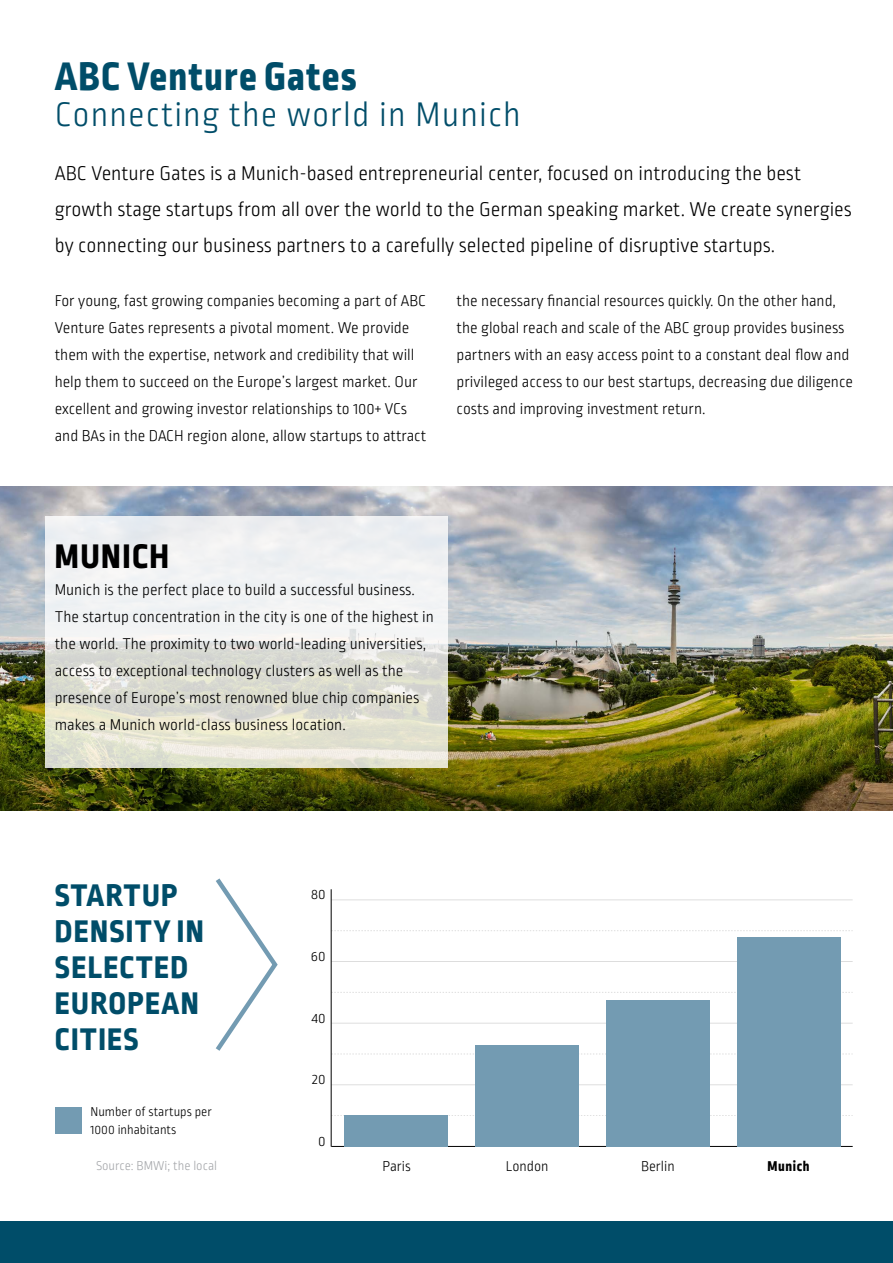
<style>
.page{position:relative;width:893px;height:1263px;background:#fff}
.page>*{position:absolute;margin:0;border:0;box-sizing:border-box;transform-origin:0 0}
.t1{font:800 42px "Ropa Sans Pro";letter-spacing:.03em;color:#004d69}
.t2{font:300 36px "Ropa Sans Pro";letter-spacing:.03em;color:#004d69}
.t3{font:800 36px "Ropa Sans Pro";letter-spacing:.04em;color:#000}
.t4{font:800 33px/36px "Ropa Sans Pro";letter-spacing:.04em;color:#004d69}
.t5{font:300 21px/36px "Ropa Sans Pro";color:#000}
.t6{font:300 16.5px/27px "Ropa Sans Pro";color:#000}
.t7{font:300 15px "Ropa Sans Pro";color:#000}
.t8{font:800 15px "Ropa Sans Pro";letter-spacing:.04em;color:#000}
.t9{font:300 13.5px/18px "Ropa Sans Pro";color:#000}
.t10{font:300 13.5px "Ropa Sans Pro";color:#a5a7aa}
</style>
<div class="page">
<img style="left:0;top:487px;width:893px;height:323px">
<div style="left:0;top:1222px;width:893px;height:41px;background:#004d69"></div>
<hr style="left:331px;top:1146px;width:522px;height:1px;background:#000">
<svg style="left:332px;top:1115px;width:521px;height:1px"></svg>
<hr style="left:331px;top:1084px;width:522px;height:1px;background:#000">
<svg style="left:332px;top:1054px;width:521px;height:1px"></svg>
<hr style="left:331px;top:1023px;width:522px;height:1px;background:#000">
<svg style="left:332px;top:992px;width:521px;height:1px"></svg>
<hr style="left:331px;top:961px;width:522px;height:1px;background:#000">
<svg style="left:332px;top:930px;width:521px;height:1px"></svg>
<hr style="left:331px;top:900px;width:522px;height:1px;background:#000">
<hr style="left:331px;top:889px;width:1px;height:257px;background:#000">
<div style="left:345px;top:1116px;width:103px;height:31px;background:#739bb2"></div>
<div style="left:476px;top:1045px;width:103px;height:102px;background:#739bb2"></div>
<div style="left:606px;top:1000px;width:104px;height:147px;background:#739bb2"></div>
<div style="left:737px;top:938px;width:103px;height:209px;background:#739bb2"></div>
<div style="left:55px;top:1107px;width:27px;height:27px;background:#739bb2"></div>
<svg style="left:215px;top:878px;width:63px;height:173px"></svg>
<svg style="left:45px;top:516px;width:403px;height:251px;fill:#ededee"></svg>
<h1 class="t1" style="left:55px;top:52px;width:304px">ABC Venture Gates</h1>
<h2 class="t2" style="left:55px;top:95px;width:467px">Connecting the world in Munich</h2>
<p class="t5" style="left:55px;top:157px;width:799px">ABC Venture Gates is a Munich-based entrepreneurial center, focused on introducing the best growth stage startups from all over the world to the German speaking market. We create synergies by connecting our business partners to a carefully selected pipeline of disruptive startups.</p>
<p class="t6" style="left:55px;top:288px;width:373px">For young, fast growing companies becoming a part of ABC Venture Gates represents a pivotal moment. We provide them with the expertise, network and credibility that will help them to succeed on the Europe’s largest market. Our excellent and growing investor relationships to 100+ VCs and BAs in the DACH region alone, allow startups to attract</p>
<p class="t6" style="left:457px;top:288px;width:398px">the necessary financial resources quickly. On the other hand, the global reach and scale of the ABC group provides business partners with an easy access point to a constant deal flow and privileged access to our best startups, decreasing due diligence costs and improving investment return.</p>
<h2 class="t3" style="left:55px;top:536px;width:116px">MUNICH</h2>
<p class="t6" style="left:55px;top:578px;width:381px">Munich is the perfect place to build a successful business.<br>The startup concentration in the city is one of the highest in the world. The proximity to two world-leading universities, access to exceptional technology clusters as well as the presence of Europe’s most renowned blue chip companies makes a Munich world-class business location.</p>
<h3 class="t4" style="left:55px;top:879px;width:150px">STARTUP<br>DENSITY IN<br>SELECTED<br>EUROPEAN<br>CITIES</h3>
<p class="t7" style="left:311px;top:886px;width:16px">80</p>
<p class="t7" style="left:311px;top:948px;width:16px">60</p>
<p class="t7" style="left:312px;top:1010px;width:15px">40</p>
<p class="t7" style="left:312px;top:1071px;width:15px">20</p>
<p class="t9" style="left:91px;top:1104px;width:123px">Number of startups per<br>1000 inhabitants</p>
<p class="t10" style="left:96px;top:1159px;width:123px">Source: BMWi; the local</p>
<p class="t7" style="left:318px;top:1133px;width:9px">0</p>
<p class="t7" style="left:382px;top:1158px;width:30px">Paris</p>
<p class="t7" style="left:506px;top:1158px;width:44px">London</p>
<p class="t7" style="left:641px;top:1158px;width:35px">Berlin</p>
<p class="t8" style="left:768px;top:1157px;width:44px">Munich</p>
</div>
